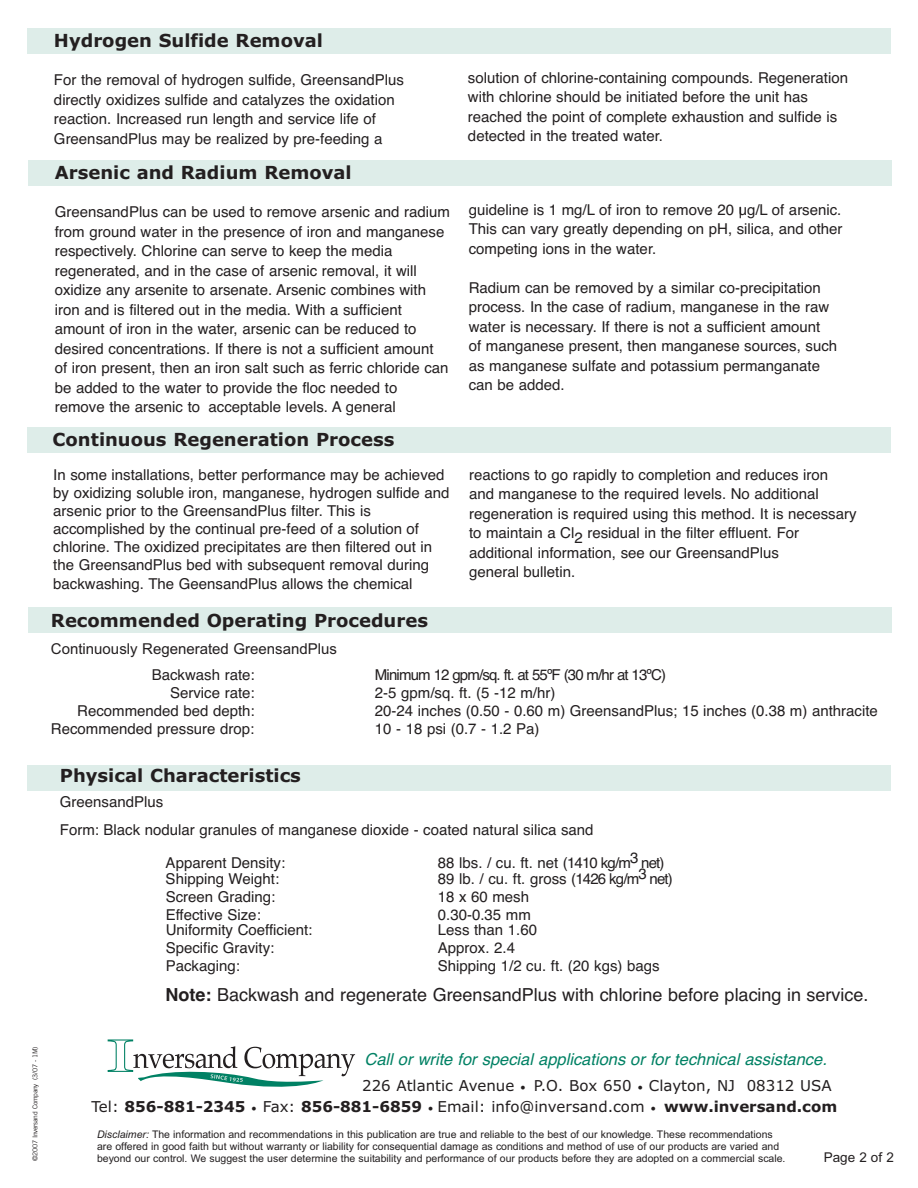
<style>
.page{position:relative;width:918px;height:1188px;background:#fff}
.page>*{position:absolute;margin:0;border:0;box-sizing:border-box;transform-origin:0 0}
.t1{font:700 18px "Verdana";color:#231f20}
.t2{font:18px "Helvetica";color:#231f20}
.t3{font:italic 16.5px "Helvetica";color:#008164}
.t4{font:15px/19.5px "Helvetica";color:#231f20}
.t5{font:15px/21px "Verdana";color:#231f20}
.t6{font:15px "Helvetica";letter-spacing:-.055em;color:#231f20}
.t7{font:15px "Arial";color:#231f20}
.t8{font:15px "Helvetica";letter-spacing:-.03em;color:#231f20}
.t9{font:13.5px "Arial";color:#231f20}
.t10{font:10.5px/12px "Arial";color:#231f20}
.t11{font:6.75px "Trade Gothic";letter-spacing:-.03em;color:#231f20}
.s1{font-weight:700}
.s2{font-size:10.5px}
.s3{font-style:italic}
</style>
<div class="page">
<div style="left:27px;top:427px;width:864px;height:26px;background:#deede9"></div>
<div style="left:27px;top:765px;width:864px;height:26px;background:#deede9"></div>
<div style="left:27px;top:29px;width:864px;height:25px;background:#deede9"></div>
<svg style="left:108px;top:1039px;width:247px;height:48px"></svg>
<div style="left:28px;top:161px;width:864px;height:25px;background:#deede9"></div>
<div style="left:28px;top:607px;width:864px;height:26px;background:#deede9"></div>
<p class="t1" style="left:54px;top:33px;width:270px">Hydrogen Sulfide Removal</p>
<p class="t4" style="left:54px;top:72px;width:352px">For the removal of hydrogen sulfide, GreensandPlus directly oxidizes sulfide and catalyzes the oxidation reaction. Increased run length and service life of GreensandPlus may be realized by pre-feeding a</p>
<p class="t4" style="left:468px;top:69px;width:382px">solution of chlorine-containing compounds. Regeneration with chlorine should be initiated before the unit has reached the point of complete exhaustion and sulfide is detected in the treated water.</p>
<p class="t1" style="left:55px;top:165px;width:298px">Arsenic and Radium Removal</p>
<p class="t4" style="left:55px;top:204px;width:397px">GreensandPlus can be used to remove arsenic and radium from ground water in the presence of iron and manganese respectively. Chlorine can serve to keep the media regenerated, and in the case of arsenic removal, it will oxidize any arsenite to arsenate. Arsenic combines with iron and is filtered out in the media. With a sufficient amount of iron in the water, arsenic can be reduced to desired concentrations. If there is not a sufficient amount of iron present, then an iron salt such as ferric chloride can be added to the water to provide the floc needed to remove the arsenic to acceptable levels. A general</p>
<p class="t4" style="left:469px;top:201px;width:375px;text-align:justify">guideline is 1 mg/L of iron to remove 20 ug/L of arsenic.<br>This can vary greatly depending on pH, silica, and other competing ions in the water.</p>
<p class="t4" style="left:469px;top:279px;width:370px">Radium can be removed by a similar co-precipitation process. In the case of radium, manganese in the raw water is necessary. If there is not a sufficient amount<br>of manganese present, then manganese sources, such as manganese sulfate and potassium permanganate can be added.</p>
<p class="t1" style="left:53px;top:433px;width:343px">Continuous Regeneration Process</p>
<p class="t4" style="left:53px;top:467px;width:398px;line-height:18px">In some installations, better performance may be achieved by oxidizing soluble iron, manganese, hydrogen sulfide and arsenic prior to the GreensandPlus filter. This is accomplished by the continual pre-feed of a solution of chlorine. The oxidized precipitates are then filtered out in the GreensandPlus bed with subsequent removal during</p>
<p class="t4" style="left:53px;top:576px;width:361px">backwashing. The GeensandPlus allows the chemical</p>
<p class="t4" style="left:469px;top:466px;width:389px">reactions to go rapidly to completion and reduces iron and manganese to the required levels. No additional regeneration is required using this method. It is necessary to maintain a Cl2 residual in the filter effluent. For additional information, see our GreensandPlus<br>general bulletin.</p>
<p class="t1" style="left:51px;top:613px;width:379px">Recommended Operating Procedures</p>
<p class="t7" style="left:51px;top:643px;width:287px">Continuously Regenerated GreensandPlus</p>
<p class="t4" style="left:152px;top:667px;width:104px">Backwash rate:</p>
<p class="t6" style="left:375px;top:670px;width:293px">Minimum 12 gpm/sq. ft. at 55ºF (30 m/hr at 13ºC)</p>
<p class="t4" style="left:170px;top:685px;width:86px">Service rate:</p>
<p class="t4" style="left:375px;top:685px;width:182px">2-5 gpm/sq. ft. (5 -12 m/hr)</p>
<p class="t4" style="left:77px;top:703px;width:179px">Recommended bed depth:</p>
<p class="t4" style="left:375px;top:703px;width:504px">20-24 inches (0.50 - 0.60 m) GreensandPlus; 15 inches (0.38 m) anthracite</p>
<p class="t4" style="left:51px;top:721px;width:205px">Recommended pressure drop:</p>
<p class="t4" style="left:375px;top:721px;width:166px">10 - 18 psi (0.7 - 1.2 Pa)</p>
<p class="t1" style="left:60px;top:768px;width:243px">Physical Characteristics</p>
<p class="t4" style="left:60px;top:789px;width:535px;line-height:28.3px">GreensandPlus<br>Form: Black nodular granules of manganese dioxide - coated natural silica sand</p>
<p class="t4" style="left:166px;top:854px;width:121px">Apparent Density:</p>
<p class="t8" style="left:438px;top:857px;width:228px">88 lbs. / cu. ft. net (1410 kg/m3 net)</p>
<p class="t4" style="left:166px;top:871px;width:115px">Shipping Weight:</p>
<p class="t4" style="left:438px;top:871px;width:237px">89 lb. / cu. ft. gross (1426 kg/m3 net)</p>
<p class="t4" style="left:166px;top:889px;width:111px">Screen Grading:</p>
<p class="t4" style="left:438px;top:889px;width:93px">18 x 60 mesh</p>
<p class="t4" style="left:166px;top:907px;width:97px">Effective Size:</p>
<p class="t4" style="left:438px;top:907px;width:94px">0.30-0.35 mm</p>
<p class="t4" style="left:166px;top:921px;width:148px">Uniformity Coefficient:</p>
<p class="t4" style="left:438px;top:921px;width:101px">Less than 1.60</p>
<p class="t4" style="left:166px;top:939px;width:110px">Specific Gravity:</p>
<p class="t4" style="left:438px;top:939px;width:79px">Approx. 2.4</p>
<p class="t4" style="left:166px;top:957px;width:76px">Packaging:</p>
<p class="t4" style="left:438px;top:957px;width:223px">Shipping 1/2 cu. ft. (20 kgs) bags</p>
<p class="t2" style="left:166px;top:988px;width:704px"><span class="s1">Note:</span> Backwash and regenerate GreensandPlus with chlorine before placing in service.</p>
<p class="t11" style="left:33px;top:1161px;width:116px;rotate:-90deg">©2007 Inversand Company (3/07 - 1M)</p>
<p class="t3" style="left:365px;top:1053px;width:467px">Call or write for special applications or for technical assistance.</p>
<p class="t5" style="left:91px;top:1076px;width:747px;text-indent:271px">226 Atlantic Avenue <span class="s2">•</span> P.O. Box 650 <span class="s2">•</span> Clayton, NJ 08312 USA<br>Tel: <span class="s1">856-881-2345</span> <span class="s2">•</span> Fax: <span class="s1">856-881-6859</span> <span class="s2">•</span> Email: info@inversand.com <span class="s2">•</span> <span class="s1">www.inversand.com</span></p>
<p class="t10" style="left:97px;top:1129px;width:690px"><span class="s3">Disclaimer:</span> The information and recommendations in this publication are true and reliable to the best of our knowledge. These recommendations are offered in good faith but without warranty or liability for consequential damage as conditions and method of use of our products are varied and beyond our control. We suggest the user determine the suitability and performance of our products before they are adopted on a commercial scale.</p>
<p class="t9" style="left:824px;top:1152px;width:72px">Page 2 of 2</p>
</div>
